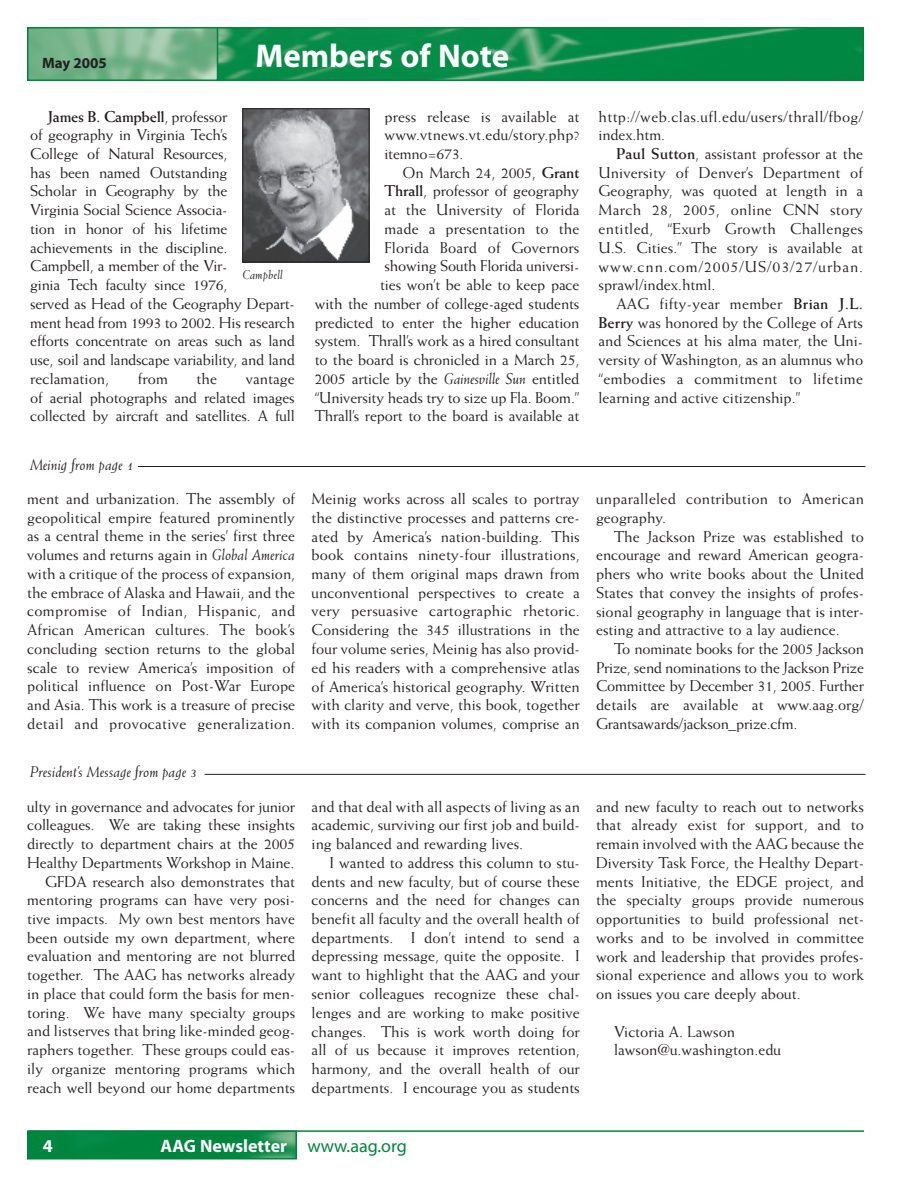
<style>
.page{position:relative;width:918px;height:1188px;background:#fff}
.page>*{position:absolute;margin:0;border:0;box-sizing:border-box;transform-origin:0 0}
.t1{font:700 33px "Myriad";color:#fff}
.t2{font:700 18px "Myriad";color:#fff}
.t3{font:18px "Myriad";color:#00843d}
.t4{font:15.75px/18.8px "Weiss";color:#231f20;text-align:justify}
.t5{font:15.75px/18.8px "Weiss";letter-spacing:.02em;color:#231f20}
.t6{font:italic 15.75px "Weiss";color:#231f20}
.t7{font:700 15px "Myriad";color:#231f20}
.t8{font:italic 12.75px "Weiss";letter-spacing:.01em;color:#231f20}
.s1{font-weight:700}
.s2{font-style:italic}
</style>
<div class="page">
<hr style="left:138px;top:466px;width:728px;height:1px;background:#231f20">
<hr style="left:205px;top:774px;width:661px;height:1px;background:#231f20">
<img style="left:218px;top:30px;width:643px;height:48px">
<div style="left:27px;top:27px;width:837px;height:54px;border:2px solid #00843d"></div>
<img style="left:30px;top:30px;width:185px;height:48px">
<div style="left:27px;top:27px;width:191px;height:54px;border:2px solid #00843d"></div>
<img style="left:244px;top:110px;width:123px;height:150px">
<div style="left:242px;top:108px;width:127px;height:154px;border:1px solid #231f20"></div>
<img style="left:30px;top:1133px;width:264px;height:23px">
<div style="left:27px;top:1130px;width:270px;height:29px;border:2px solid #00843d"></div>
<hr style="left:29px;top:1130px;width:835px;height:2px;background:#00843d">
<p class="t7" style="left:42px;top:57px;width:66px">May 2005</p>
<p class="t1" style="left:256px;top:43px;width:255px">Members of Note</p>
<p class="t4" style="left:30px;top:108px;width:199px;text-indent:18px"><span class="s1">James B. Campbell</span>, professor of geography in Virginia Tech’s College of Natural Resources, has been named Outstanding Scholar in Geography by the Virginia Social Science Associa&shy;tion in honor of his lifetime achievements in the discipline.<br>Campbell, a member of the Vir-</p>
<p class="t4" style="left:30px;top:277px;width:266px;text-align:left">ginia Tech faculty since 1976,<br>served as Head of the Geography Depart&shy;ment head from 1993 to 2002. His research efforts concentrate on areas such as land use, soil and landscape variability, and land reclamation,</p>
<p class="t8" style="left:242px;top:269px;width:42px">Campbell</p>
<p class="t4" style="left:138px;top:370px;width:32px">from</p>
<p class="t4" style="left:197px;top:370px;width:22px">the</p>
<p class="t4" style="left:30px;top:370px;width:266px;text-indent:215px">vantage of aerial photographs and related images collected by aircraft and satellites. A full</p>
<p class="t6" style="left:30px;top:458px;width:105px">Meinig from page 1</p>
<p class="t4" style="left:27px;top:490px;width:270px">ment and urbanization. The assembly of geopolitical empire featured prominently as a central theme in the series’ first three volumes and returns again in <span class="s2">Global America </span>with a critique of the process of expansion, the embrace of Alaska and Hawaii, and the compromise of Indian, Hispanic, and African American cultures. The book’s concluding section returns to the global scale to review America’s imposition of political influence on Post-War Europe and Asia. This work is a treasure of precise detail and provocative generalization.</p>
<p class="t6" style="left:30px;top:766px;width:169px">President’s Message from page 3</p>
<p class="t4" style="left:27px;top:798px;width:270px">ulty in governance and advocates for junior colleagues. We are taking these insights directly to department chairs at the 2005<br>Healthy Departments Workshop in Maine.</p>
<p class="t4" style="left:27px;top:873px;width:270px;text-indent:18px">GFDA research also demonstrates that mentoring programs can have very posi&shy;tive impacts. My own best mentors have been outside my own department, where evaluation and mentoring are not blurred together. The AAG has networks already in place that could form the basis for men&shy;toring. We have many specialty groups and listserves that bring like-minded geog&shy;raphers together. These groups could eas&shy;ily organize mentoring programs which reach well beyond our home departments</p>
<p class="t4" style="left:384px;top:108px;width:196px">press release is available at www.vtnews.vt.edu/story.php? itemno=673.</p>
<p class="t4" style="left:384px;top:164px;width:197px;text-indent:18px">On March 24, 2005, <span class="s1">Grant Thrall</span>, professor of geography at the University of Florida made a presentation to the Florida Board of Governors showing South Florida universi-</p>
<p class="t4" style="left:315px;top:277px;width:266px;text-indent:65px">ties won’t be able to keep pace with the number of college-aged students predicted to enter the higher education system. Thrall’s work as a hired consultant to the board is chronicled in a March 25, 2005 article by the <span class="s2">Gainesville Sun</span> entitled “University heads try to size up Fla. Boom.” Thrall’s report to the board is available at</p>
<p class="t4" style="left:312px;top:490px;width:270px">Meinig works across all scales to portray the distinctive processes and patterns cre&shy;ated by America’s nation-building. This book contains ninety-four illustrations, many of them original maps drawn from unconventional perspectives to create a very persuasive cartographic rhetoric.<br>Considering the 345 illustrations in the four volume series, Meinig has also provid&shy;ed his readers with a comprehensive atlas of America’s historical geography. Written with clarity and verve, this book, together with its companion volumes, comprise an</p>
<p class="t4" style="left:312px;top:798px;width:270px">and that deal with all aspects of living as an academic, surviving our first job and build&shy;ing balanced and rewarding lives.</p>
<p class="t4" style="left:312px;top:854px;width:270px;text-indent:18px">I wanted to address this column to stu&shy;dents and new faculty, but of course these concerns and the need for changes can benefit all faculty and the overall health of departments. I don’t intend to send a depressing message, quite the opposite. I want to highlight that the AAG and your senior colleagues recognize these chal&shy;lenges and are working to make positive changes. This is work worth doing for all of us because it improves retention, harmony, and the overall health of our departments. I encourage you as students</p>
<p class="t5" style="left:599px;top:108px;width:266px">http://web.clas.ufl.edu/users/thrall/fbog/ index.htm.</p>
<p class="t4" style="left:599px;top:145px;width:266px;text-indent:18px"><span class="s1">Paul Sutton</span>, assistant professor at the University of Denver’s Department of Geography, was quoted at length in a March 28, 2005, online CNN story entitled, “Exurb Growth Challenges</p>
<p class="t4" style="left:599px;top:239px;width:266px">U.S. Cities.” The story is available at www.cnn.com/2005/US/03/27/urban. sprawl/index.html.</p>
<p class="t4" style="left:599px;top:295px;width:266px;text-indent:18px">AAG fifty-year member <span class="s1">Brian J.L.<br>Berry</span> was honored by the College of Arts and Sciences at his alma mater, the Uni&shy;versity of Washington, as an alumnus who “embodies a commitment to lifetime learning and active citizenship.”</p>
<p class="t5" style="left:596px;top:490px;width:269px">unparalleled contribution to American geography.</p>
<p class="t4" style="left:596px;top:528px;width:269px;text-indent:18px">The Jackson Prize was established to encourage and reward American geogra&shy;phers who write books about the United States that convey the insights of profes&shy;sional geography in language that is inter&shy;esting and attractive to a lay audience.</p>
<p class="t4" style="left:596px;top:640px;width:269px;text-indent:18px">To nominate books for the 2005 Jackson Prize, send nominations to the Jackson Prize Committee by December 31, 2005. Further details are available at www.aag.org/ Grantsawards/jackson_prize.cfm.</p>
<p class="t4" style="left:596px;top:798px;width:269px">and new faculty to reach out to networks that already exist for support, and to remain involved with the AAG because the Diversity Task Force, the Healthy Depart&shy;ments Initiative, the EDGE project, and the specialty groups provide numerous opportunities to build professional net&shy;works and to be involved in committee work and leadership that provides profes&shy;sional experience and allows you to work on issues you care deeply about.</p>
<p class="t4" style="left:614px;top:1023px;width:123px">Victoria A. Lawson</p>
<p class="t4" style="left:614px;top:1042px;width:169px">lawson@u.washington.edu</p>
<p class="t2" style="left:43px;top:1139px;width:11px">4</p>
<p class="t2" style="left:161px;top:1139px;width:128px">AAG Newsletter</p>
<p class="t3" style="left:308px;top:1140px;width:101px">www.aag.org</p>
</div>
